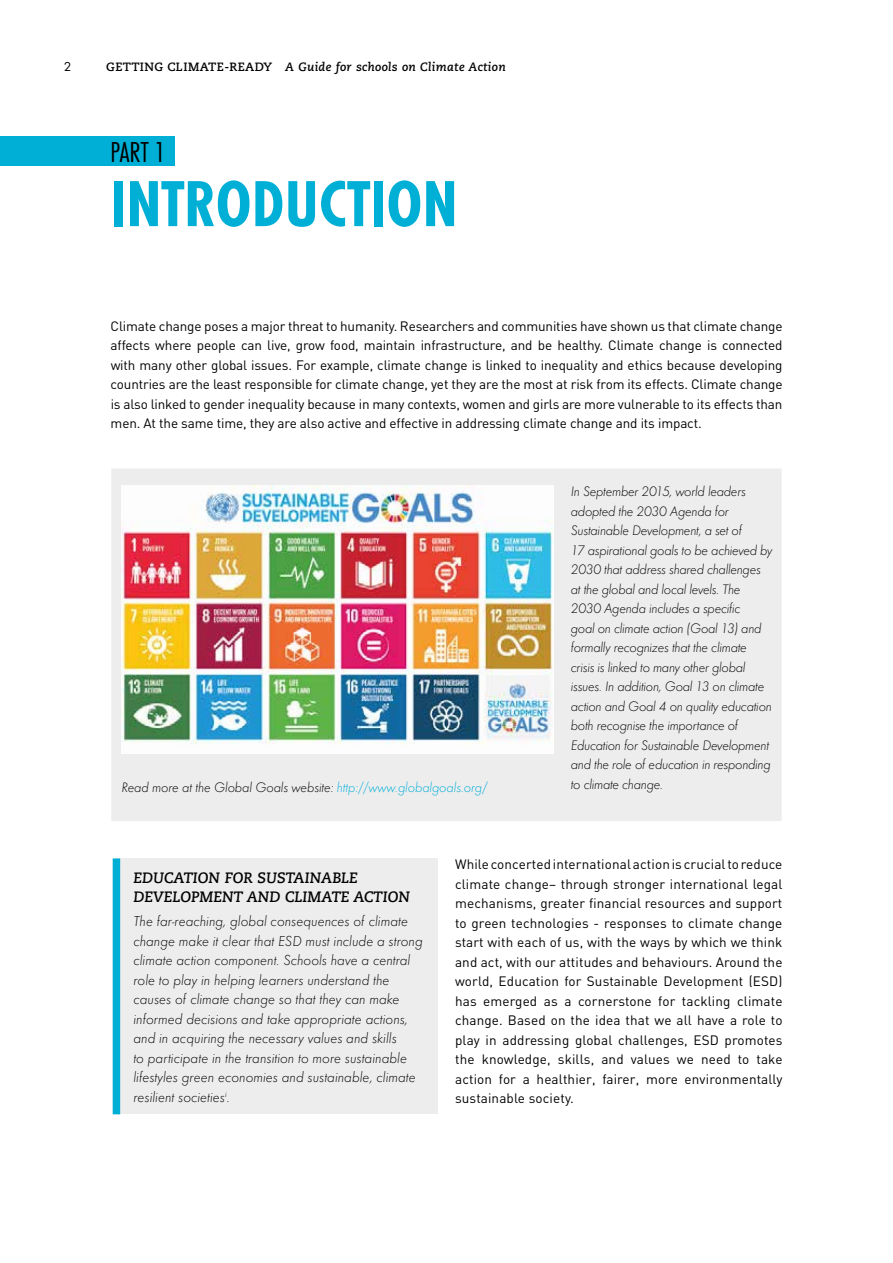
<style>
.page{position:relative;width:893px;height:1263px;background:#fff}
.page>*{position:absolute;margin:0;border:0;box-sizing:border-box;transform-origin:0 0}
.t1{font:700 condensed 67.5px "Futura T";color:#00afd5}
.t2{font:300 condensed 30px "Futura T";color:#000}
.t3{font:italic 300 15px/19.5px "Futura T";color:#000}
.t4{font:15px/19.5px "Caecilia Bold Italic Os F";color:#000}
.t5{font:italic 300 14.25px/19.5px "Futura T";letter-spacing:-.02em;color:#000}
.t6{font:13.5px/19.5px "DIN";letter-spacing:-.01em;color:#000;text-align:justify}
.t7{font:13.5px "Futura T";color:#000}
.t8{font:12px "Caecilia Bold Italic Os F";letter-spacing:.03em;color:#000}
.s1{font-family:"Caecilia Bold Os F"}
.s2{color:#00afd5}
</style>
<div class="page">
<div style="left:0;top:136px;width:174px;height:30px;background:#00afd5"></div>
<div style="left:116px;top:858px;width:322px;height:256px;background:#eeedee"></div>
<div style="left:113px;top:858px;width:7px;height:256px;background:#00afd5"></div>
<div style="left:111px;top:468px;width:671px;height:354px;background:#eeedee"></div>
<img style="left:121px;top:485px;width:433px;height:268px">
<div style="left:110px;top:467px;width:673px;height:355px;border:2px solid #fff"></div>
<p class="t7" style="left:64px;top:58px;width:9px">2</p>
<p class="t8" style="left:106px;top:59px;width:401px"><span class="s1">GETTING CLIMATE-READY</span> A Guide for schools on Climate Action</p>
<h2 class="t2" style="left:111px;top:134px;width:56px">PART 1</h2>
<h1 class="t1" style="left:111px;top:164px;width:349px">INTRODUCTION</h1>
<p class="t6" style="left:111px;top:316px;width:673px">Climate change poses a major threat to humanity. Researchers and communities have shown us that climate change affects where people can live, grow food, maintain infrastructure, and be healthy. Climate change is connected with many other global issues. For example, climate change is linked to inequality and ethics because developing countries are the least responsible for climate change, yet they are the most at risk from its effects. Climate change is also linked to gender inequality because in many contexts, women and girls are more vulnerable to its effects than men. At the same time, they are also active and effective in addressing climate change and its impact.</p>
<p class="t5" style="left:121px;top:777px;width:367px">Read more at the Global Goals website: <span class="s2">http://www.globalgoals.org/</span></p>
<p class="t5" style="left:571px;top:482px;width:203px">In September 2015, world leaders adopted the 2030 Agenda for Sustainable Development, a set of<br>17 aspirational goals to be achieved by 2030 that address shared challenges at the global and local levels. The 2030 Agenda includes a specific<br>goal on climate action (Goal 13) and formally recognizes that the climate crisis is linked to many other global issues. In addition, Goal 13 on climate action and Goal 4 on quality education both recognise the importance of Education for Sustainable Development and the role of education in responding to climate change.</p>
<p class="t4" style="left:133px;top:868px;width:278px">EDUCATION FOR SUSTAINABLE<br>DEVELOPMENT AND CLIMATE ACTION</p>
<p class="t3" style="left:133px;top:911px;width:291px">The far-reaching, global consequences of climate change make it clear that ESD must include a strong climate action component. Schools have a central role to play in helping learners understand the causes of climate change so that they can make informed decisions and take appropriate actions, and in acquiring the necessary values and skills<br>to participate in the transition to more sustainable lifestyles green economies and sustainable, climate resilient societies<sup>i</sup>.</p>
<p class="t6" style="left:455px;top:854px;width:329px">Whileconcertedinternational actionis crucialto reduce climate change– through stronger international legal mechanisms, greater financial resources and support to green technologies - responses to climate change start with each of us, with the ways by which we think and act, with our attitudes and behaviours. Around the world, Education for Sustainable Development (ESD) has emerged as a cornerstone for tackling climate change. Based on the idea that we all have a role to play in addressing global challenges, ESD promotes the knowledge, skills, and values we need to take action for a healthier, fairer, more environmentally sustainable society.</p>
</div>
